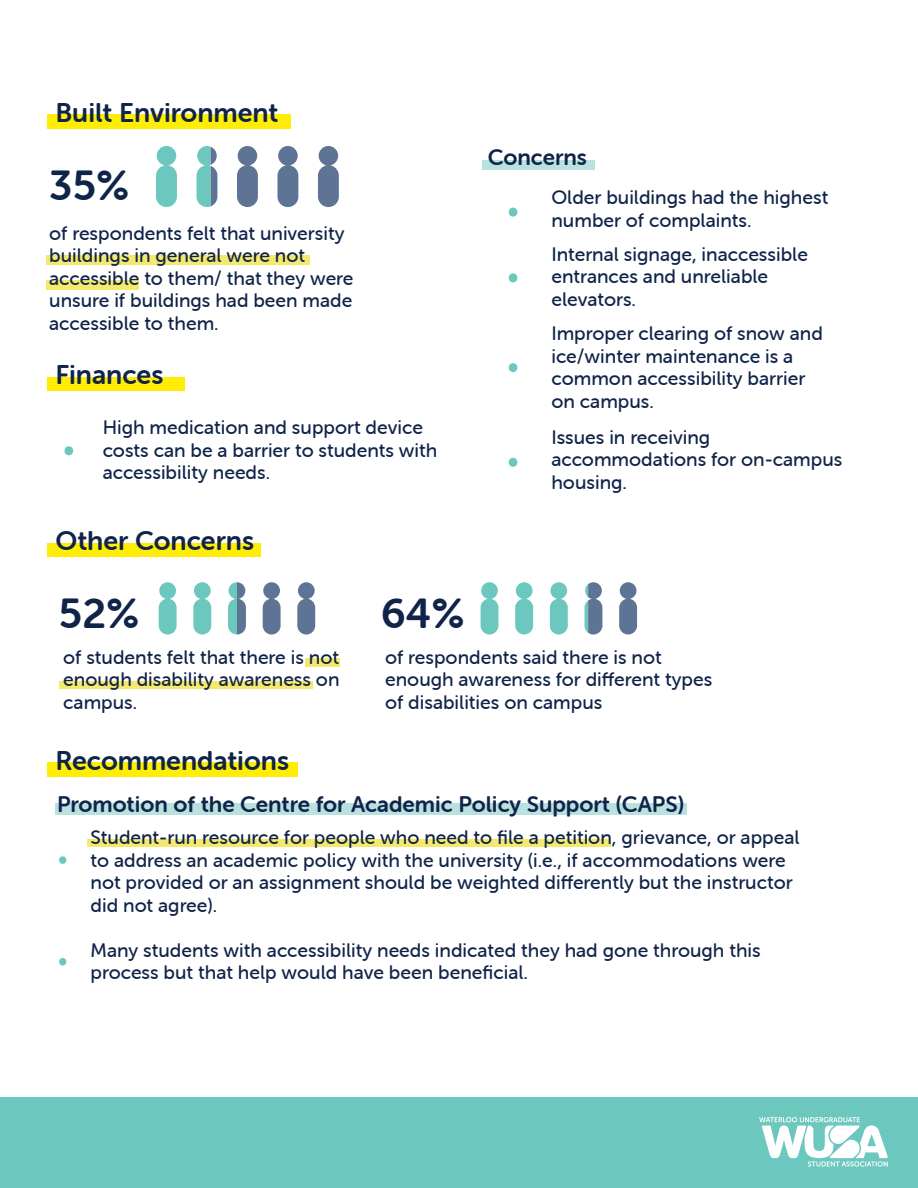
<style>
.page{position:relative;width:918px;height:1188px;background:#fff}
.page>*{position:absolute;margin:0;border:0;box-sizing:border-box;transform-origin:0 0}
.t1{font:42px "Museo Sans Rounded 700";color:#102449}
.t2{font:27px "Museo Sans Rounded 700";color:#102449}
.t3{font:22.5px "Museo Sans Rounded 700";color:#102449}
.t4{font:19.5px/22.5px "Museo Sans Rounded 500";color:#102449}
</style>
<div class="page">
<div style="left:0;top:1098px;width:918px;height:90px;background:#6cc8be"></div>
<div style="left:47px;top:114px;width:244px;height:14px;background:#ffee01"></div>
<div style="left:47px;top:377px;width:137px;height:13px;background:#ffee01"></div>
<div style="left:47px;top:543px;width:213px;height:13px;background:#ffee01"></div>
<div style="left:47px;top:763px;width:251px;height:14px;background:#ffee01"></div>
<div style="left:483px;top:161px;width:112px;height:9px;background:#b9e1e0"></div>
<div style="left:55px;top:803px;width:631px;height:12px;background:#b9e1e0"></div>
<div style="left:47px;top:255px;width:263px;height:9px;background:#f4e86d"></div>
<div style="left:47px;top:280px;width:92px;height:9px;background:#f4e86d"></div>
<div style="left:306px;top:658px;width:34px;height:9px;background:#f4e86d"></div>
<div style="left:59px;top:681px;width:254px;height:7px;background:#f4e86d"></div>
<div style="left:88px;top:840px;width:523px;height:7px;background:#f4e86d"></div>
<svg style="left:759px;top:1117px;width:129px;height:50px"></svg>
<svg style="left:159px;top:582px;width:18px;height:53px"></svg>
<svg style="left:193px;top:582px;width:18px;height:53px"></svg>
<svg style="left:228px;top:582px;width:18px;height:53px"></svg>
<svg style="left:263px;top:582px;width:18px;height:53px"></svg>
<svg style="left:297px;top:582px;width:18px;height:53px"></svg>
<svg style="left:481px;top:582px;width:17px;height:53px"></svg>
<svg style="left:515px;top:582px;width:18px;height:53px"></svg>
<svg style="left:550px;top:582px;width:18px;height:53px"></svg>
<svg style="left:585px;top:582px;width:17px;height:53px"></svg>
<svg style="left:619px;top:582px;width:18px;height:53px"></svg>
<svg style="left:156px;top:146px;width:21px;height:61px"></svg>
<svg style="left:197px;top:146px;width:20px;height:61px"></svg>
<svg style="left:237px;top:146px;width:21px;height:61px"></svg>
<svg style="left:277px;top:146px;width:21px;height:61px"></svg>
<svg style="left:318px;top:146px;width:21px;height:61px"></svg>
<svg style="left:508px;top:208px;width:10px;height:9px"></svg>
<svg style="left:508px;top:273px;width:10px;height:9px"></svg>
<svg style="left:508px;top:363px;width:10px;height:9px"></svg>
<svg style="left:508px;top:458px;width:10px;height:9px"></svg>
<svg style="left:64px;top:446px;width:10px;height:9px"></svg>
<svg style="left:59px;top:856px;width:8px;height:8px"></svg>
<svg style="left:59px;top:958px;width:8px;height:7px"></svg>
<h2 class="t2" style="left:55px;top:102px;width:224px">Built Environment</h2>
<h1 class="t1" style="left:49px;top:169px;width:82px">35%</h1>
<p class="t4" style="left:49px;top:222px;width:306px">of respondents felt that university buildings in general were not accessible to them/ that they were unsure if buildings had been made accessible to them.</p>
<h2 class="t2" style="left:55px;top:364px;width:109px">Finances</h2>
<p class="t4" style="left:103px;top:416px;width:336px">High medication and support device costs can be a barrier to students with accessibility needs.</p>
<h2 class="t2" style="left:55px;top:530px;width:200px">Other Concerns</h2>
<h1 class="t1" style="left:59px;top:597px;width:82px">52%</h1>
<h1 class="t1" style="left:381px;top:597px;width:85px">64%</h1>
<p class="t3" style="left:488px;top:149px;width:101px">Concerns</p>
<p class="t4" style="left:551px;top:186px;width:278px">Older buildings had the highest number of complaints.</p>
<p class="t4" style="left:551px;top:243px;width:258px">Internal signage, inaccessible entrances and unreliable elevators.</p>
<p class="t4" style="left:551px;top:322px;width:273px">Improper clearing of snow and ice/winter maintenance is a common accessibility barrier on campus.</p>
<p class="t4" style="left:551px;top:426px;width:293px">Issues in receiving accommodations for on-campus housing.</p>
<p class="t4" style="left:63px;top:646px;width:278px;text-align:justify">of students felt that there is not enough disability awareness on campus.</p>
<h2 class="t2" style="left:55px;top:750px;width:235px">Recommendations</h2>
<p class="t4" style="left:385px;top:646px;width:329px">of respondents said there is not enough awareness for different types of disabilities on campus</p>
<p class="t3" style="left:57px;top:795px;width:629px">Promotion of the Centre for Academic Policy Support (CAPS)</p>
<p class="t4" style="left:91px;top:826px;width:711px">Student-run resource for people who need to file a petition, grievance, or appeal to address an academic policy with the university (i.e., if accommodations were not provided or an assignment should be weighted differently but the instructor did not agree).</p>
<p class="t4" style="left:91px;top:939px;width:672px">Many students with accessibility needs indicated they had gone through this process but that help would have been beneficial.</p>
</div>
